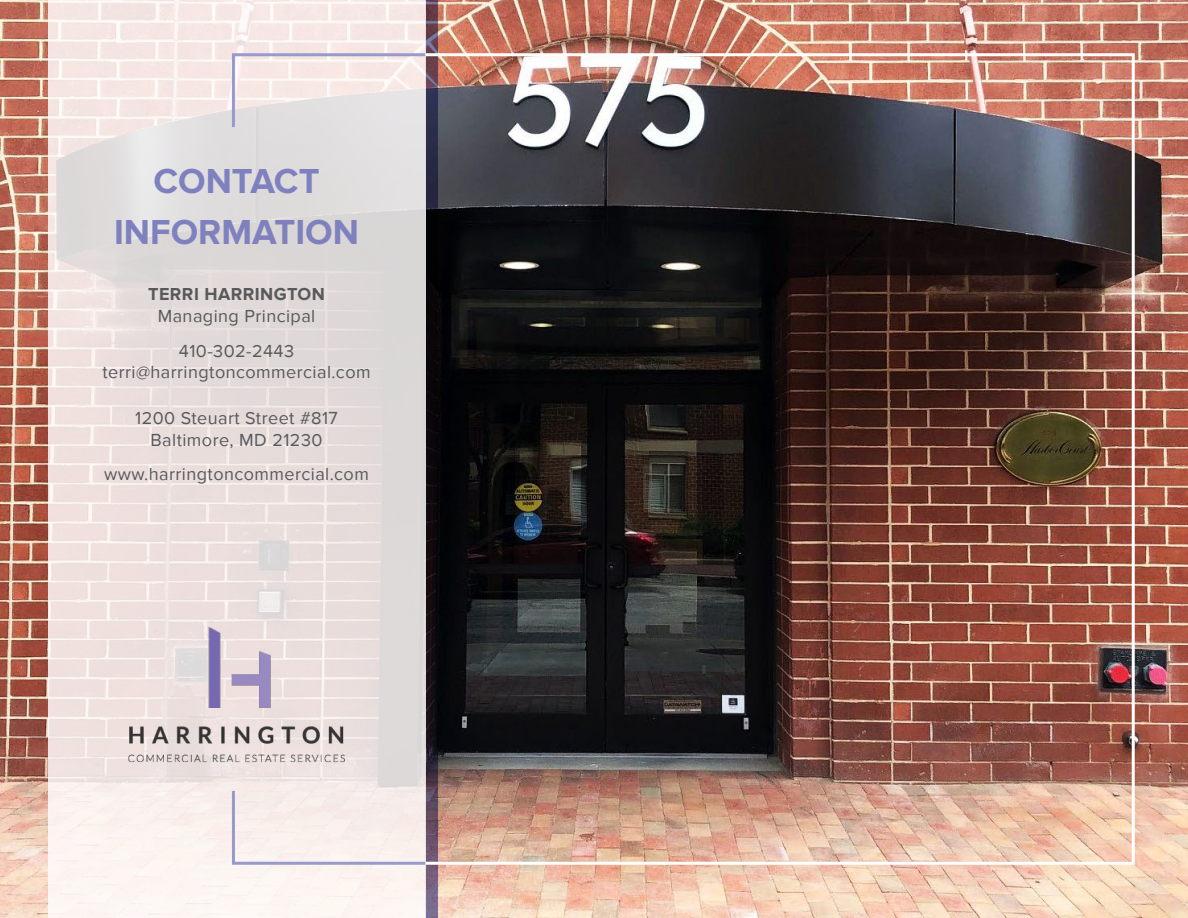
<style>
.page{position:relative;width:1188px;height:918px;background:#fff}
.page>*{position:absolute;margin:0;border:0;box-sizing:border-box;transform-origin:0 0}
.t1{font:700 36px/51px "Proxima Nova";color:#7e81be;text-align:center}
.t2{font:18px/34.5px "Proxima Nova";letter-spacing:.025em;color:#58595b;text-align:center}
.t3{font:700 18px "Proxima Nova";letter-spacing:.025em;color:#58595b}
</style>
<div class="page">
<img style="left:0;top:0;width:1188px;height:918px">
<svg style="left:426px;top:0;width:12px;height:918px;background:#28202c"></svg>
<svg style="left:48px;top:0;width:378px;height:918px;background:#eae1e0"></svg>
<div style="left:230px;top:788px;width:199px;height:78px;background:#f8eeeb"></div>
<img style="left:129px;top:627px;width:215px;height:136px">
<svg style="left:230px;top:52px;width:199px;height:78px;background:#eae2e3"></svg>
<div style="left:424px;top:53px;width:711px;height:812px;border:3px solid #fff"></div>
<h1 class="t1" style="left:114px;top:156px;width:247px">CONTACT<br>INFORMATION</h1>
<p class="t3" style="left:148px;top:284px;width:178px">TERRI HARRINGTON</p>
<p class="t2" style="left:158px;top:299px;width:159px">Managing Principal<br>410-302-2443</p>
<p class="t2" style="left:102px;top:355px;width:270px">terri@harringtoncommercial.com</p>
<p class="t2" style="left:135px;top:408px;width:204px;line-height:21.6px">1200 Steuart Street #817<br>Baltimore, MD 21230</p>
<p class="t2" style="left:104px;top:457px;width:266px">www.harringtoncommercial.com</p>
</div>
